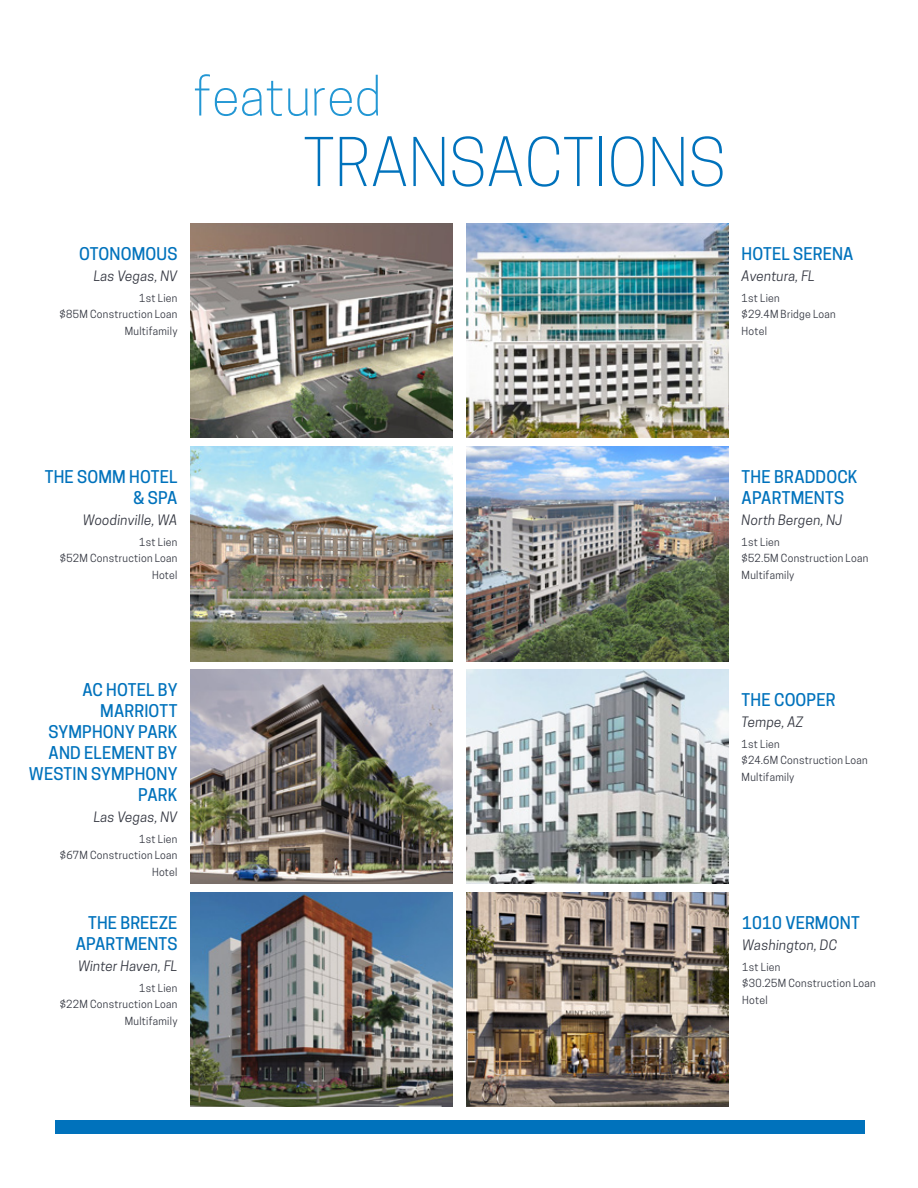
<style>
.page{position:relative;width:918px;height:1188px;background:#fff}
.page>*{position:absolute;margin:0;border:0;box-sizing:border-box;transform-origin:0 0}
.t1{font:300 63px "Cooper Hewitt";color:#0072bc}
.t2{font:300 51px "Cooper Hewitt";color:#2397d4}
.t3{font:500 16.5px/21px "Cooper Hewitt";letter-spacing:.01em;color:#0072bc;text-align:right}
.t4{font:italic 13.5px "Cooper Hewitt";letter-spacing:.015em;color:#343741}
.t5{font:italic 13.5px "Cooper Hewitt";letter-spacing:-.005em;color:#343741}
.t6{font:10.5px/16.5px "Cooper Hewitt";letter-spacing:.025em;color:#343741}
</style>
<div class="page">
<img style="left:191px;top:223px;width:262px;height:215px">
<img style="left:466px;top:223px;width:262px;height:215px">
<div style="left:55px;top:1120px;width:810px;height:14px;background:#0072bc"></div>
<img style="left:191px;top:446px;width:262px;height:215px">
<img style="left:191px;top:669px;width:262px;height:215px">
<img style="left:466px;top:669px;width:262px;height:215px">
<img style="left:191px;top:892px;width:262px;height:215px">
<img style="left:466px;top:892px;width:262px;height:215px">
<img style="left:466px;top:446px;width:262px;height:215px">
<h2 class="t2" style="left:193px;top:67px;width:190px">featured</h2>
<h1 class="t1" style="left:303px;top:126px;width:424px">TRANSACTIONS</h1>
<h3 class="t3" style="left:79px;top:243px;width:100px">OTONOMOUS</h3>
<p class="t4" style="left:94px;top:268px;width:85px">Las Vegas, NV</p>
<p class="t6" style="left:60px;top:290px;width:119px;text-align:right">1st Lien<br>$85M Construction Loan<br>Multifamily</p>
<h3 class="t3" style="left:742px;top:243px;width:113px">HOTEL SERENA</h3>
<p class="t5" style="left:742px;top:268px;width:75px">Aventura, FL</p>
<p class="t6" style="left:742px;top:290px;width:96px">1st Lien<br>$29.4M Bridge Loan<br>Hotel</p>
<h3 class="t3" style="left:45px;top:466px;width:134px">THE SOMM HOTEL &amp; SPA</h3>
<p class="t4" style="left:83px;top:512px;width:96px">Woodinville, WA</p>
<p class="t6" style="left:60px;top:534px;width:119px;text-align:right">1st Lien<br>$52M Construction Loan<br>Hotel</p>
<h3 class="t3" style="left:29px;top:679px;width:150px">AC HOTEL BY<br>MARRIOTT<br>SYMPHONY PARK<br>AND ELEMENT BY<br>WESTIN SYMPHONY<br>PARK</h3>
<p class="t4" style="left:94px;top:809px;width:85px">Las Vegas, NV</p>
<p class="t6" style="left:60px;top:831px;width:119px;text-align:right">1st Lien<br>$67M Construction Loan<br>Hotel</p>
<h3 class="t3" style="left:76px;top:912px;width:103px">THE BREEZE<br>APARTMENTS</h3>
<p class="t4" style="left:78px;top:958px;width:101px">Winter Haven, FL</p>
<p class="t6" style="left:60px;top:980px;width:119px;text-align:right">1st Lien<br>$22M Construction Loan<br>Multifamily</p>
<h3 class="t3" style="left:742px;top:466px;width:117px;text-align:left">THE BRADDOCK<br>APARTMENTS</h3>
<p class="t4" style="left:742px;top:512px;width:102px">North Bergen, NJ</p>
<p class="t6" style="left:742px;top:534px;width:128px">1st Lien<br>$52.5M Construction Loan<br>Multifamily</p>
<h3 class="t3" style="left:742px;top:689px;width:95px">THE COOPER</h3>
<p class="t4" style="left:742px;top:714px;width:63px">Tempe, AZ</p>
<p class="t6" style="left:742px;top:736px;width:128px">1st Lien<br>$24.6M Construction Loan<br>Multifamily</p>
<h3 class="t3" style="left:742px;top:912px;width:119px">1010 VERMONT</h3>
<p class="t4" style="left:742px;top:937px;width:96px">Washington, DC</p>
<p class="t6" style="left:742px;top:959px;width:135px">1st Lien<br>$30.25M Construction Loan<br>Hotel</p>
</div>
